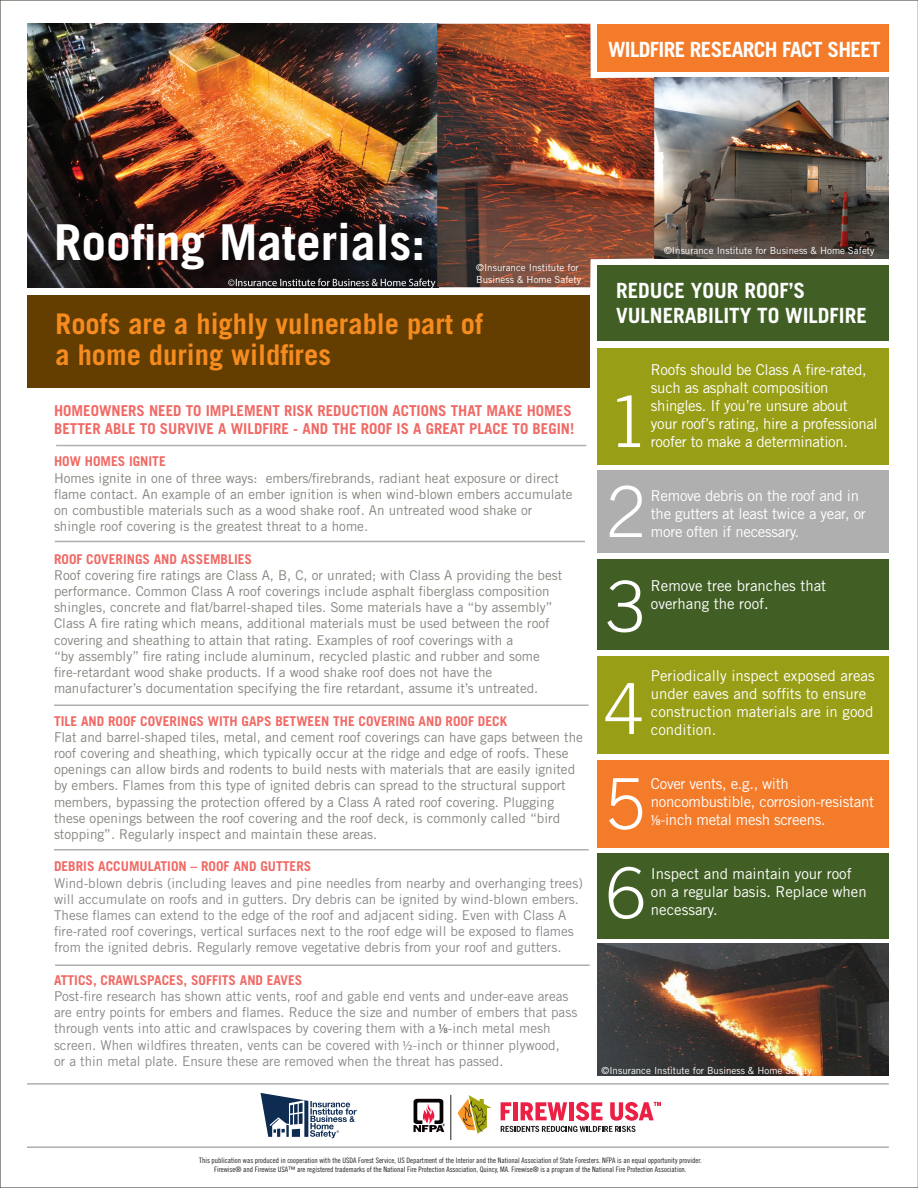
<style>
.page{position:relative;width:918px;height:1188px;background:#fff}
.page>*{position:absolute;margin:0;border:0;box-sizing:border-box;transform-origin:0 0}
.t1{font:300 70.5px/92.4px "Trade Gothic";color:#fff;text-align:justify}
.t2{font:700 49.5px "Trade Gothic";color:#fff}
.t3{font:700 28.5px/31.5px "Trade Gothic";color:#f68b1f}
.t4{font:700 21px/25.2px "Trade Gothic";color:#fff}
.t5{font:700 21px "Trade Gothic";letter-spacing:-.03em;color:#fff}
.t6{font:15px/18px "Trade Gothic";letter-spacing:-.02em;color:#fff}
.t7{font:15px/18px "Trade Gothic";color:#fff}
.t8{font:700 15px/18px "Trade Gothic";color:#f06965}
.t9{font:13.5px/16.2px "Trade Gothic";color:#85857f}
.t10{font:13.5px/16.2px "Trade Gothic";color:#87898c}
.t11{font:700 13.5px "Trade Gothic";color:#f06965}
.t12{font:9.75px/11.7px "Trade Gothic";color:#fff}
.t13{font:7.5px/9px "Trade Gothic Cond Eighteen";color:#231f20;text-align:center}
.s1{font-family:"Myriad Pro";color:#636366}
.s2{font-family:"Myriad Pro"}
</style>
<div class="page">
<img style="left:27px;top:24px;width:627px;height:263px">
<img style="left:654px;top:78px;width:235px;height:181px">
<div style="left:27px;top:295px;width:563px;height:93px;background:#633e00"></div>
<div style="left:597px;top:348px;width:292px;height:116px;background:#989e16"></div>
<div style="left:597px;top:559px;width:292px;height:91px;background:#415f25"></div>
<div style="left:597px;top:656px;width:292px;height:98px;background:#989e16"></div>
<div style="left:597px;top:854px;width:292px;height:85px;background:#415f25"></div>
<div style="left:597px;top:471px;width:292px;height:82px;background:#afafaf"></div>
<div style="left:597px;top:24px;width:292px;height:47px;background:#f47b2a"></div>
<div style="left:597px;top:266px;width:292px;height:75px;background:#415f25"></div>
<div style="left:597px;top:760px;width:292px;height:88px;background:#f47b2a"></div>
<hr style="left:56px;top:445px;width:530px;height:1px;background:#afafaf">
<hr style="left:55px;top:541px;width:530px;height:1px;background:#afafaf">
<hr style="left:54px;top:705px;width:535px;height:1px;background:#afafaf">
<hr style="left:54px;top:849px;width:535px;height:1px;background:#afafaf">
<hr style="left:55px;top:964px;width:535px;height:2px;background:#afafaf">
<hr style="left:27px;top:1083px;width:862px;height:2px;background:#afafaf">
<img style="left:597px;top:944px;width:292px;height:132px">
<svg style="left:458px;top:1095px;width:34px;height:39px"></svg>
<hr style="left:451px;top:1095px;width:1px;height:45px;background:#231f20">
<svg style="left:414px;top:1099px;width:31px;height:33px"></svg>
<svg style="left:501px;top:1102px;width:160px;height:30px"></svg>
<svg style="left:261px;top:1093px;width:96px;height:45px"></svg>
<hr style="left:27px;top:1146px;width:862px;height:2px;background:#afafaf">
<h3 class="t5" style="left:608px;top:36px;width:274px">WILDFIRE RESEARCH FACT SHEET</h3>
<h2 class="t2" style="left:54px;top:212px;width:373px">Roofing Materials:</h2>
<p class="t12" style="left:476px;top:262px;width:106px">©Insurance Institute for<br>Business &amp; Home Safety</p>
<h3 class="t3" style="left:56px;top:308px;width:429px">Roofs are a highly vulnerable part of a home during wildfires</h3>
<p class="t8" style="left:54px;top:401px;width:522px">HOMEOWNERS NEED TO IMPLEMENT RISK REDUCTION ACTIONS THAT MAKE HOMES<br>BETTER ABLE TO SURVIVE A WILDFIRE - AND THE ROOF IS A GREAT PLACE TO BEGIN!</p>
<p class="t11" style="left:54px;top:453px;width:113px">HOW HOMES IGNITE</p>
<p class="t9" style="left:54px;top:470px;width:520px">Homes ignite in one of three ways: embers/firebrands, radiant heat exposure or direct flame contact. An example of an ember ignition is when wind-blown embers accumulate on combustible materials such as a wood shake roof. An untreated wood shake or shingle roof covering is the greatest threat to a home.</p>
<p class="t11" style="left:54px;top:550px;width:200px">ROOF COVERINGS AND ASSEMBLIES</p>
<p class="t9" style="left:54px;top:567px;width:510px">Roof covering fire ratings are Class A, B, C, or unrated; with Class A providing the best performance. Common Class A roof coverings include asphalt fiberglass composition shingles, concrete and flat/barrel-shaped tiles. Some materials have a “by assembly” Class A fire rating which means, additional materials must be used between the roof covering and sheathing to attain that rating. Examples of roof coverings with a<br>“by assembly” fire rating include aluminum, recycled plastic and rubber and some fire-retardant wood shake products. If a wood shake roof does not have the manufacturer’s documentation specifying the fire retardant, assume it’s untreated.</p>
<p class="t11" style="left:54px;top:712px;width:455px">TILE AND ROOF COVERINGS WITH GAPS BETWEEN THE COVERING AND ROOF DECK</p>
<p class="t9" style="left:54px;top:729px;width:531px">Flat and barrel-shaped tiles, metal, and cement roof coverings can have gaps between the roof covering and sheathing, which typically occur at the ridge and edge of roofs. These openings can allow birds and rodents to build nests with materials that are easily ignited by embers. Flames from this type of ignited debris can spread to the structural support members, bypassing the protection offered by a Class A rated roof covering. Plugging these openings between the roof covering and the roof deck, is commonly called “bird stopping”. Regularly inspect and maintain these areas.</p>
<p class="t11" style="left:54px;top:858px;width:259px">DEBRIS ACCUMULATION – ROOF AND GUTTERS</p>
<p class="t10" style="left:54px;top:875px;width:530px">Wind-blown debris (including leaves and pine needles from nearby and overhanging trees) will accumulate on roofs and in gutters. Dry debris can be ignited by wind-blown embers.<br>These flames can extend to the edge of the roof and adjacent siding. Even with Class A fire-rated roof coverings, vertical surfaces next to the roof edge will be exposed to flames from the ignited debris. Regularly remove vegetative debris from your roof and gutters.</p>
<p class="t11" style="left:54px;top:972px;width:250px">ATTICS, CRAWLSPACES, SOFFITS AND EAVES</p>
<p class="t10" style="left:54px;top:988px;width:525px">Post-fire research has shown attic vents, roof and gable end vents and under-eave areas are entry points for embers and flames. Reduce the size and number of embers that pass through vents into attic and crawlspaces by covering them with a <span class="s1">1/8</span>-inch metal mesh screen. When wildfires threaten, vents can be covered with <span class="s2">½</span>-inch or thinner plywood,<br>or a thin metal plate. Ensure these are removed when the threat has passed.</p>
<p class="t12" style="left:664px;top:244px;width:212px">©Insurance Institute for Business &amp; Home Safety</p>
<h3 class="t4" style="left:616px;top:278px;width:252px">REDUCE YOUR ROOF’S<br>VULNERABILITY TO WILDFIRE</h3>
<h1 class="t1" style="left:606px;top:375px;width:43px">1<br>2<br>3</h1>
<p class="t6" style="left:651px;top:360px;width:228px">Roofs should be Class A fire-rated, such as asphalt composition shingles. If you’re unsure about your roof’s rating, hire a professional roofer to make a determination.</p>
<p class="t6" style="left:651px;top:486px;width:216px">Remove debris on the roof and in the gutters at least twice a year, or more often if necessary.</p>
<p class="t7" style="left:651px;top:576px;width:177px">Remove tree branches that overhang the roof.</p>
<p class="t7" style="left:651px;top:666px;width:225px">Periodically inspect exposed areas under eaves and soffits to ensure construction materials are in good condition.</p>
<h1 class="t1" style="left:604px;top:660px;width:42px;line-height:95.1px">4<br>5</h1>
<h1 class="t1" style="left:606px;top:846px;width:41px">6</h1>
<p class="t6" style="left:651px;top:774px;width:225px">Cover vents, e.g., with noncombustible, corrosion-resistant<br><span class="s2">1/8</span>-inch metal mesh screens.</p>
<p class="t7" style="left:651px;top:864px;width:217px">Inspect and maintain your roof on a regular basis. Replace when necessary.</p>
<p class="t12" style="left:602px;top:1065px;width:212px">©Insurance Institute for Business &amp; Home Safety</p>
<p class="t13" style="left:199px;top:1156px;width:504px">This publication was produced in cooperation with the USDA Forest Service, US Department of the Interior and the National Association of State Foresters. NFPA is an equal opportunity provider.<br>Firewise® and Firewise USA™ are registered trademarks of the National Fire Protection Association, Quincy, MA. Firewise® is a program of the National Fire Protection Association.</p>
</div>
